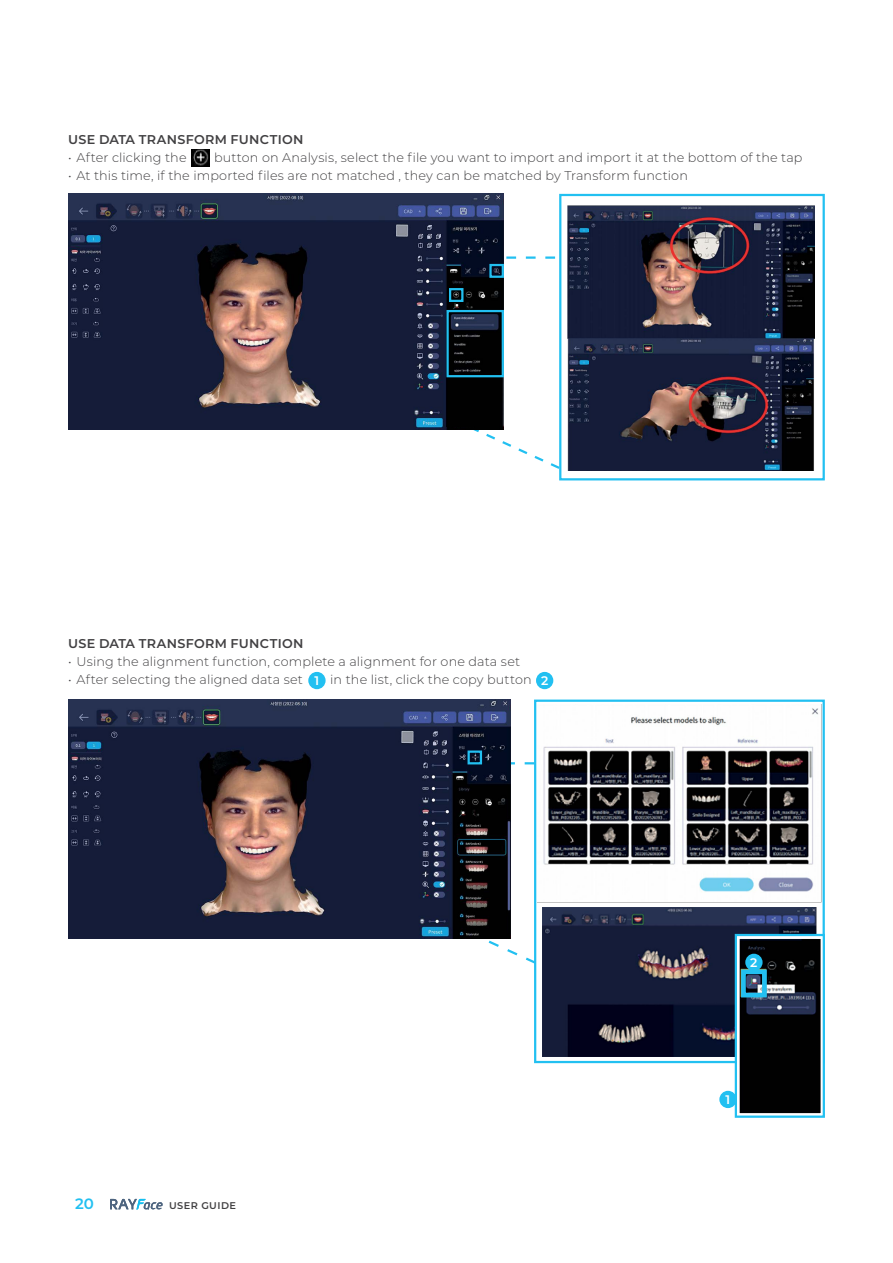
<style>
.page{position:relative;width:893px;height:1263px;background:#fff}
.page>*{position:absolute;margin:0;border:0;box-sizing:border-box;transform-origin:0 0}
.t1{font:600 15px "Montserrat";color:#22c0f1}
.t2{font:300 12.75px "Montserrat";letter-spacing:.01em;color:#414042}
.t3{font:600 12.75px "Montserrat";letter-spacing:.025em;color:#414042}
.t4{font:600 12.45px "Montserrat";color:#fff}
.t5{font:600 9.75px "Montserrat";letter-spacing:.05em;color:#414042}
</style>
<div class="page">
<svg style="left:110px;top:1199px;width:53px;height:11px"></svg>
<svg style="left:488px;top:930px;width:46px;height:34px"></svg>
<svg style="left:510px;top:762px;width:24px;height:2px"></svg>
<svg style="left:473px;top:430px;width:86px;height:39px"></svg>
<svg style="left:506px;top:256px;width:49px;height:3px"></svg>
<img style="left:191px;top:149px;width:18px;height:18px">
<img style="left:68px;top:699px;width:442px;height:240px">
<img style="left:567px;top:205px;width:247px;height:265px">
<div style="left:559px;top:194px;width:266px;height:286px;border:2px solid #22c0f1"></div>
<img style="left:68px;top:194px;width:436px;height:236px">
<img style="left:446px;top:313px;width:58px;height:113px">
<img style="left:569px;top:223px;width:19px;height:67px">
<img style="left:569px;top:356px;width:19px;height:66px">
<div style="left:446px;top:310px;width:58px;height:67px;border:2px solid #22c0f1"></div>
<div style="left:489px;top:264px;width:15px;height:14px;border:2px solid #22c0f1"></div>
<div style="left:449px;top:288px;width:14px;height:14px;border:2px solid #22c0f1"></div>
<div style="left:468px;top:750px;width:14px;height:14px;border:2px solid #22c0f1"></div>
<img style="left:538px;top:708px;width:283px;height:195px">
<img style="left:542px;top:908px;width:275px;height:148px">
<div style="left:534px;top:699px;width:291px;height:364px;border:2px solid #22c0f1"></div>
<div style="left:308px;top:672px;width:18px;height:17px;background:#22c0f1;border-radius:50%"></div>
<div style="left:536px;top:672px;width:17px;height:17px;background:#22c0f1;border-radius:50%"></div>
<svg style="left:738px;top:937px;width:84px;height:177px;background:#191b1e"></svg>
<div style="left:735px;top:934px;width:90px;height:184px;border:2px solid #22c0f1"></div>
<div style="left:741px;top:969px;width:26px;height:28px;border:5px solid #22c0f1"></div>
<div style="left:719px;top:1091px;width:18px;height:17px;background:#22c0f1;border-radius:50%"></div>
<div style="left:745px;top:954px;width:18px;height:17px;background:#22c0f1;border-radius:50%"></div>
<p class="t3" style="left:68px;top:130px;width:237px">USE DATA TRANSFORM FUNCTION</p>
<p class="t2" style="left:68px;top:149px;width:120px">• After clicking the</p>
<p class="t2" style="left:214px;top:149px;width:590px">button on Analysis, select the file you want to import and import it at the bottom of the tap</p>
<p class="t2" style="left:68px;top:167px;width:621px">• At this time, if the imported files are not matched , they can be matched by Transform function</p>
<p class="t3" style="left:68px;top:634px;width:237px">USE DATA TRANSFORM FUNCTION</p>
<p class="t2" style="left:68px;top:653px;width:454px">• Using the alignment function, complete a alignment for one data set</p>
<p class="t2" style="left:68px;top:671px;width:236px">• After selecting the aligned data set</p>
<p class="t2" style="left:330px;top:671px;width:203px">in the list, click the copy button</p>
<p class="t4" style="left:315px;top:672px;width:6px">1</p>
<p class="t4" style="left:541px;top:672px;width:9px">2</p>
<p class="t1" style="left:75px;top:1193px;width:20px">20</p>
<p class="t5" style="left:169px;top:1199px;width:69px">USER GUIDE</p>
<p class="t4" style="left:750px;top:953px;width:9px">2</p>
<p class="t4" style="left:726px;top:1091px;width:6px">1</p>
</div>
